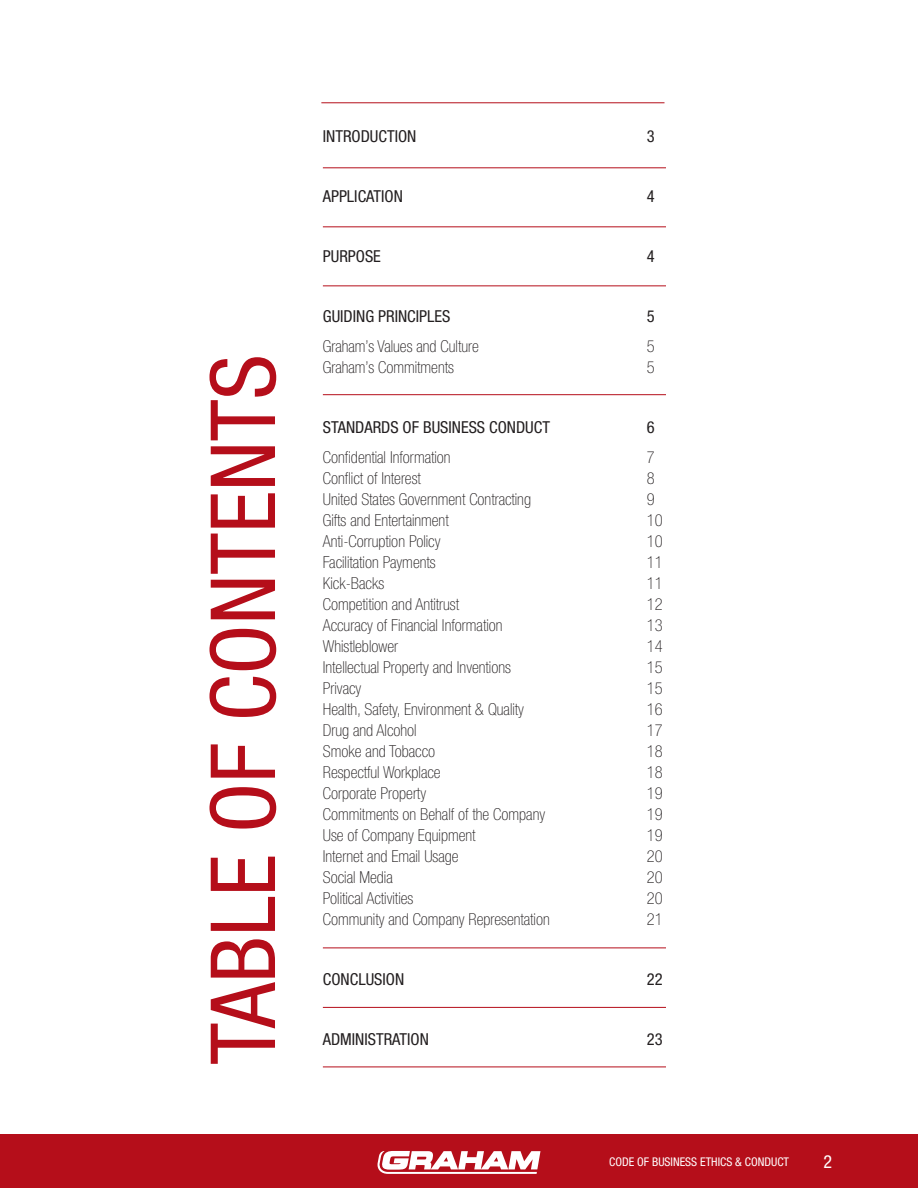
<style>
.page{position:relative;width:918px;height:1188px;background:#fff}
.page>*{position:absolute;margin:0;border:0;box-sizing:border-box;transform-origin:0 0}
.t1{font:condensed 90px "Helvetica Neue LT Std";color:#b50e1a}
.t2{font:condensed 18px "Helvetica Neue LT Std";color:#fff}
.t3{font:100 condensed 16.5px "Helvetica Neue LT Std";color:#231f20}
.t4{font:condensed 16.5px "Helvetica Neue LT Std";color:#231f20}
.t5{font:condensed 12px "Helvetica Neue LT Std";color:#fff}
</style>
<div class="page">
<div style="left:1px;top:1135px;width:917px;height:53px;background:#b50e1a"></div>
<svg style="left:377px;top:1151px;width:163px;height:23px"></svg>
<hr style="left:323px;top:168px;width:343px;height:1px;background:#b50e1a">
<hr style="left:323px;top:227px;width:343px;height:1px;background:#b50e1a">
<hr style="left:323px;top:286px;width:343px;height:1px;background:#b50e1a">
<hr style="left:323px;top:394px;width:343px;height:1px;background:#b50e1a">
<hr style="left:323px;top:948px;width:343px;height:1px;background:#b50e1a">
<hr style="left:323px;top:1067px;width:343px;height:1px;background:#b50e1a">
<hr style="left:323px;top:1007px;width:343px;height:1px;background:#b50e1a">
<hr style="left:321px;top:103px;width:343px;height:1px;background:#b50e1a">
<p class="t1" style="left:191px;top:1065px;width:712px;rotate:-90deg">TABLE OF CONTENTS</p>
<p class="t4" style="left:323px;top:126px;width:95px">INTRODUCTION</p>
<p class="t4" style="left:647px;top:126px;width:9px">3</p>
<p class="t4" style="left:323px;top:186px;width:82px">APPLICATION</p>
<p class="t4" style="left:647px;top:186px;width:9px">4</p>
<p class="t4" style="left:323px;top:246px;width:60px">PURPOSE</p>
<p class="t4" style="left:647px;top:246px;width:9px">4</p>
<p class="t4" style="left:323px;top:306px;width:129px">GUIDING PRINCIPLES</p>
<p class="t4" style="left:647px;top:306px;width:9px">5</p>
<p class="t3" style="left:323px;top:337px;width:157px">Graham’s Values and Culture</p>
<p class="t3" style="left:647px;top:337px;width:9px">5</p>
<p class="t3" style="left:323px;top:358px;width:133px">Graham’s Commitments</p>
<p class="t3" style="left:647px;top:358px;width:9px">5</p>
<p class="t4" style="left:323px;top:417px;width:229px">STANDARDS OF BUSINESS CONDUCT</p>
<p class="t4" style="left:647px;top:417px;width:9px">6</p>
<p class="t3" style="left:323px;top:448px;width:129px">Confidential Information</p>
<p class="t3" style="left:647px;top:448px;width:9px">7</p>
<p class="t3" style="left:323px;top:469px;width:100px">Conflict of Interest</p>
<p class="t3" style="left:647px;top:469px;width:9px">8</p>
<p class="t3" style="left:323px;top:490px;width:210px">United States Government Contracting</p>
<p class="t3" style="left:647px;top:490px;width:9px">9</p>
<p class="t3" style="left:323px;top:511px;width:127px">Gifts and Entertainment</p>
<p class="t3" style="left:647px;top:511px;width:17px">10</p>
<p class="t3" style="left:323px;top:532px;width:119px">Anti-Corruption Policy</p>
<p class="t3" style="left:647px;top:532px;width:17px">10</p>
<p class="t3" style="left:323px;top:553px;width:114px">Facilitation Payments</p>
<p class="t3" style="left:647px;top:553px;width:17px">11</p>
<p class="t3" style="left:323px;top:574px;width:63px">Kick-Backs</p>
<p class="t3" style="left:647px;top:574px;width:17px">11</p>
<p class="t3" style="left:323px;top:595px;width:138px">Competition and Antitrust</p>
<p class="t3" style="left:647px;top:595px;width:17px">12</p>
<p class="t3" style="left:323px;top:616px;width:181px">Accuracy of Financial Information</p>
<p class="t3" style="left:647px;top:616px;width:17px">13</p>
<p class="t3" style="left:323px;top:637px;width:77px">Whistleblower</p>
<p class="t3" style="left:647px;top:637px;width:17px">14</p>
<p class="t3" style="left:323px;top:658px;width:190px">Intellectual Property and Inventions</p>
<p class="t3" style="left:647px;top:658px;width:17px">15</p>
<p class="t3" style="left:323px;top:679px;width:40px">Privacy</p>
<p class="t3" style="left:647px;top:679px;width:17px">15</p>
<p class="t3" style="left:323px;top:700px;width:203px">Health, Safety, Environment &amp; Quality</p>
<p class="t3" style="left:647px;top:700px;width:17px">16</p>
<p class="t3" style="left:323px;top:721px;width:95px">Drug and Alcohol</p>
<p class="t3" style="left:647px;top:721px;width:17px">17</p>
<p class="t3" style="left:323px;top:742px;width:114px">Smoke and Tobacco</p>
<p class="t3" style="left:647px;top:742px;width:17px">18</p>
<p class="t3" style="left:323px;top:763px;width:119px">Respectful Workplace</p>
<p class="t3" style="left:647px;top:763px;width:17px">18</p>
<p class="t3" style="left:323px;top:784px;width:105px">Corporate Property</p>
<p class="t3" style="left:647px;top:784px;width:17px">19</p>
<p class="t3" style="left:323px;top:805px;width:224px">Commitments on Behalf of the Company</p>
<p class="t3" style="left:647px;top:805px;width:17px">19</p>
<p class="t3" style="left:323px;top:826px;width:154px">Use of Company Equipment</p>
<p class="t3" style="left:647px;top:826px;width:17px">19</p>
<p class="t3" style="left:323px;top:847px;width:137px">Internet and Email Usage</p>
<p class="t3" style="left:647px;top:847px;width:17px">20</p>
<p class="t3" style="left:323px;top:868px;width:71px">Social Media</p>
<p class="t3" style="left:647px;top:868px;width:17px">20</p>
<p class="t3" style="left:323px;top:889px;width:92px">Political Activities</p>
<p class="t3" style="left:647px;top:889px;width:17px">20</p>
<p class="t3" style="left:323px;top:910px;width:228px">Community and Company Representation</p>
<p class="t3" style="left:647px;top:910px;width:17px">21</p>
<p class="t4" style="left:323px;top:969px;width:83px">CONCLUSION</p>
<p class="t4" style="left:647px;top:969px;width:17px">22</p>
<p class="t4" style="left:323px;top:1029px;width:108px">ADMINISTRATION</p>
<p class="t4" style="left:647px;top:1029px;width:17px">23</p>
<p class="t5" style="left:609px;top:1155px;width:181px">CODE OF BUSINESS ETHICS &amp; CONDUCT</p>
<p class="t2" style="left:824px;top:1152px;width:10px">2</p>
</div>
